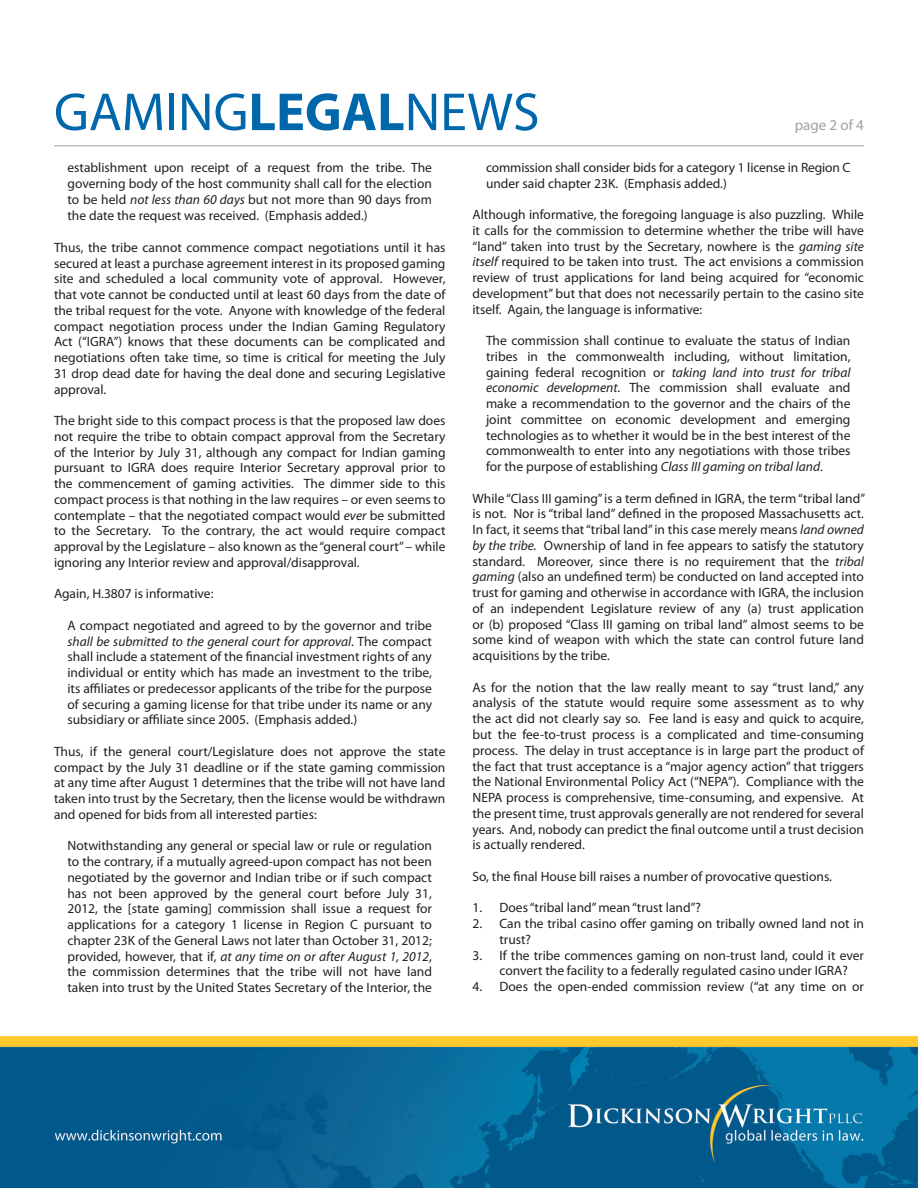
<style>
.page{position:relative;width:918px;height:1188px;background:#fff}
.page>*{position:absolute;margin:0;border:0;box-sizing:border-box;transform-origin:0 0}
.t1{font:54px "Myriad Pro";color:#0067aa}
.t2{font:15px "Myriad Pro";color:#a1a1a5}
.t3{font:13.5px/15.8px "Myriad Pro";color:#231f20;text-align:justify}
.s1{font-weight:700}
.s2{font-style:italic}
</style>
<div class="page">
<img style="left:0;top:145px;width:918px;height:1043px">
<hr style="left:54px;top:146px;width:810px;height:1px;background:#a1a1a5">
<h1 class="t1" style="left:54px;top:79px;width:487px">GAMING<span class="s1">LEGAL</span>NEWS</h1>
<p class="t2" style="left:795px;top:116px;width:71px">page 2 of 4</p>
<p class="t3" style="left:68px;top:159px;width:366px;line-height:16.2px">establishment upon receipt of a request from the tribe. The governing body of the host community shall call for the election to be held <span class="s2">not less than 60 days</span> but not more than 90 days from the date the request was received. (Emphasis added.)</p>
<p class="t3" style="left:54px;top:239px;width:393px">Thus, the tribe cannot commence compact negotiations until it has secured at least a purchase agreement interest in its proposed gaming site and scheduled a local community vote of approval. However, that vote cannot be conducted until at least 60 days from the date of the tribal request for the vote. Anyone with knowledge of the federal compact negotiation process under the Indian Gaming Regulatory Act (“IGRA”) knows that these documents can be complicated and negotiations often take time, so time is critical for meeting the July 31 drop dead date for having the deal done and securing Legislative approval.</p>
<p class="t3" style="left:54px;top:413px;width:393px">The bright side to this compact process is that the proposed law does not require the tribe to obtain compact approval from the Secretary of the Interior by July 31, although any compact for Indian gaming pursuant to IGRA does require Interior Secretary approval prior to the commencement of gaming activities. The dimmer side to this compact process is that nothing in the law requires – or even seems to contemplate – that the negotiated compact would <span class="s2">ever</span> be submitted to the Secretary. To the contrary, the act would require compact approval by the Legislature – also known as the “general court” – while ignoring any Interior review and approval/disapproval.</p>
<p class="t3" style="left:54px;top:586px;width:161px">Again, H.3807 is informative:</p>
<p class="t3" style="left:68px;top:617px;width:366px">A compact negotiated and agreed to by the governor and tribe <span class="s2">shall be submitted to the general court for approval</span>. The compact shall include a statement of the financial investment rights of any individual or entity which has made an investment to the tribe, its affiliates or predecessor applicants of the tribe for the purpose of securing a gaming license for that tribe under its name or any subsidiary or affiliate since 2005. (Emphasis added.)</p>
<p class="t3" style="left:54px;top:743px;width:393px">Thus, if the general court/Legislature does not approve the state compact by the July 31 deadline or if the state gaming commission at any time after August 1 determines that the tribe will not have land taken into trust by the Secretary, then the license would be withdrawn and opened for bids from all interested parties:</p>
<p class="t3" style="left:68px;top:838px;width:366px">Notwithstanding any general or special law or rule or regulation to the contrary, if a mutually agreed-upon compact has not been negotiated by the governor and Indian tribe or if such compact has not been approved by the general court before July 31, 2012, the [state gaming] commission shall issue a request for applications for a category 1 license in Region C pursuant to chapter 23K of the General Laws not later than October 31, 2012; provided, however, that if, <span class="s2">at any time on or after August 1, 2012</span>, the commission determines that the tribe will not have land taken into trust by the United States Secretary of the Interior, the</p>
<p class="t3" style="left:486px;top:159px;width:366px">commission shall consider bids for a category 1 license in Region C under said chapter 23K. (Emphasis added.)</p>
<p class="t3" style="left:472px;top:207px;width:393px">Although informative, the foregoing language is also puzzling. While it calls for the commission to determine whether the tribe will have “land” taken into trust by the Secretary, nowhere is the <span class="s2">gaming site itself</span> required to be taken into trust. The act envisions a commission review of trust applications for land being acquired for “economic development” but that does not necessarily pertain to the casino site itself. Again, the language is informative:</p>
<p class="t3" style="left:486px;top:333px;width:366px">The commission shall continue to evaluate the status of Indian tribes in the commonwealth including, without limitation, gaining federal recognition or <span class="s2">taking land into trust for tribal economic development.</span> The commission shall evaluate and make a recommendation to the governor and the chairs of the joint committee on economic development and emerging technologies as to whether it would be in the best interest of the commonwealth to enter into any negotiations with those tribes for the purpose of establishing <span class="s2">Class III gaming on tribal land</span>.</p>
<p class="t3" style="left:472px;top:490px;width:394px">While “Class III gaming” is a term defined in IGRA, the term “tribal land” is not. Nor is “tribal land” defined in the proposed Massachusetts act.<br>In fact, it seems that “tribal land” in this case merely means <span class="s2">land owned by the tribe.</span> Ownership of land in fee appears to satisfy the statutory standard. Moreover, since there is no requirement that the <span class="s2">tribal gaming</span> (also an undefined term) be conducted on land accepted into trust for gaming and otherwise in accordance with IGRA, the inclusion of an independent Legislature review of any (a) trust application or (b) proposed “Class III gaming on tribal land” almost seems to be some kind of weapon with which the state can control future land acquisitions by the tribe.</p>
<p class="t3" style="left:472px;top:679px;width:393px">As for the notion that the law really meant to say “trust land,” any analysis of the statute would require some assessment as to why the act did not clearly say so. Fee land is easy and quick to acquire, but the fee-to-trust process is a complicated and time-consuming process. The delay in trust acceptance is in large part the product of the fact that trust acceptance is a “major agency action” that triggers the National Environmental Policy Act (“NEPA”). Compliance with the NEPA process is comprehensive, time-consuming, and expensive. At the present time, trust approvals generally are not rendered for several years. And, nobody can predict the final outcome until a trust decision is actually rendered.</p>
<p class="t3" style="left:472px;top:868px;width:361px">So, the final House bill raises a number of provocative questions.</p>
<p class="t3" style="left:472px;top:900px;width:230px">1. Does “tribal land” mean “trust land”?</p>
<p class="t3" style="left:499px;top:915px;width:366px;text-indent:-27px">2. Can the tribal casino offer gaming on tribally owned land not in trust?</p>
<p class="t3" style="left:499px;top:947px;width:366px;text-indent:-27px">3. If the tribe commences gaming on non-trust land, could it ever convert the facility to a federally regulated casino under IGRA?</p>
<p class="t3" style="left:472px;top:978px;width:393px">4. Does the open-ended commission review (“at any time on or</p>
</div>
